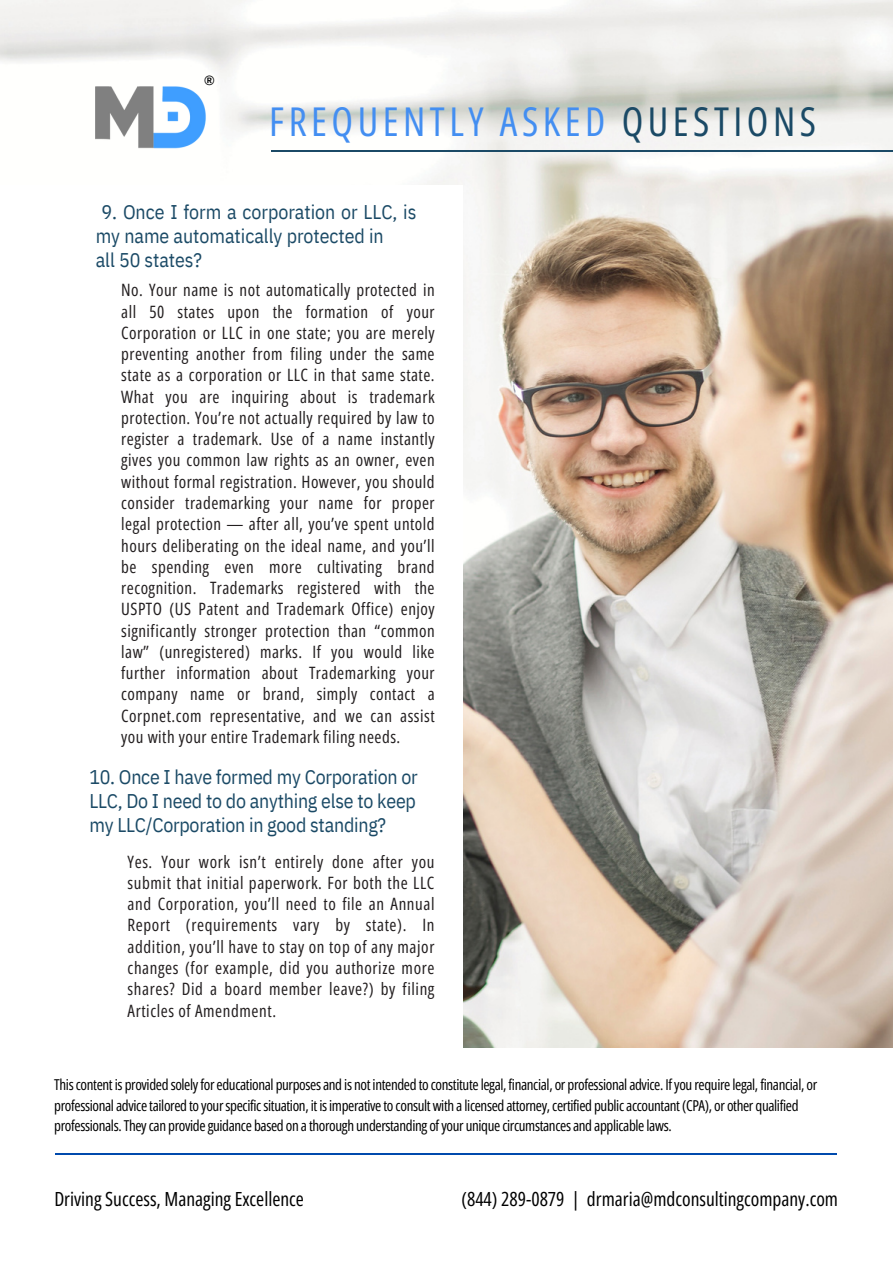
<style>
.page{position:relative;width:893px;height:1264px;background:#fff}
.page>*{position:absolute;margin:0;border:0;box-sizing:border-box;transform-origin:0 0}
.t1{font:39.75px "Open Sans Condensed";letter-spacing:.115em;color:#438ef1}
.t2{font:19.8px/23.7px "IBM Plex Sans Cond";letter-spacing:-.005em;color:#1b4a66}
.t3{font:19.5px "Open Sans Condensed";color:#000}
.t4{font:16.95px/21.3px "Open Sans Condensed";letter-spacing:.03em;color:#231f20;text-align:justify}
.t5{font:15px/20.2px "Open Sans Condensed";letter-spacing:-.025em;color:#000}
.t6{font:700 13.5px "Arimo";color:#010203}
.s1{color:#1b4a66}
</style>
<div class="page">
<img style="left:0;top:0;width:892px;height:1047px">
<div style="left:0;top:185px;width:462px;height:969px;background:#fff"></div>
<hr style="left:56px;top:1153px;width:780px;height:1px;background:#004aad">
<hr style="left:271px;top:150px;width:621px;height:2px;background:#1b4a66">
<img style="left:96px;top:82px;width:114px;height:68px">
<p class="t6" style="left:204px;top:73px;width:11px">®</p>
<p class="t1" style="left:269px;top:94px;width:548px">FREQUENTLY ASKED <span class="s1">QUESTIONS</span></p>
<h1 class="t2" style="left:96px;top:200px;width:322px">9. Once I form a corporation or LLC, is my name automatically protected in<br>all 50 states?</h1>
<h2 class="t4" style="left:121px;top:279px;width:315px">No. Your name is not automatically protected in all 50 states upon the formation of your Corporation or LLC in one state; you are merely preventing another from filing under the same state as a corporation or LLC in that same state.<br>What you are inquiring about is trademark protection. You’re not actually required by law to register a trademark. Use of a name instantly gives you common law rights as an owner, even without formal registration. However, you should consider trademarking your name for proper legal protection — after all, you’ve spent untold hours deliberating on the ideal name, and you’ll be spending even more cultivating brand recognition. Trademarks registered with the USPTO (US Patent and Trademark Office) enjoy significantly stronger protection than “common law” (unregistered) marks. If you would like further information about Trademarking your company name or brand, simply contact a Corpnet.com representative, and we can assist you with your entire Trademark filing needs.</h2>
<h2 class="t2" style="left:89px;top:765px;width:330px;text-align:justify">10. Once I have formed my Corporation or LLC, Do I need to do anything else to keep my LLC/Corporation in good standing?</h2>
<h3 class="t4" style="left:128px;top:850px;width:308px">Yes. Your work isn’t entirely done after you submit that initial paperwork. For both the LLC and Corporation, you’ll need to file an Annual Report (requirements vary by state). In addition, you’ll have to stay on top of any major changes (for example, did you authorize more shares? Did a board member leave?) by filing Articles of Amendment.</h3>
<h3 class="t5" style="left:54px;top:1074px;width:764px">This content is provided solely for educational purposes and is not intended to constitute legal, financial, or professional advice. If you require legal, financial, or professional advice tailored to your specific situation, it is imperative to consult with a licensed attorney, certified public accountant (CPA), or other qualified professionals. They can provide guidance based on a thorough understanding of your unique circumstances and applicable laws.</h3>
<h2 class="t3" style="left:54px;top:1185px;width:251px">Driving Success, Managing Excellence</h2>
<p class="t3" style="left:461px;top:1185px;width:378px">(844) 289-0879 | drmaria@mdconsultingcompany.com</p>
</div>
